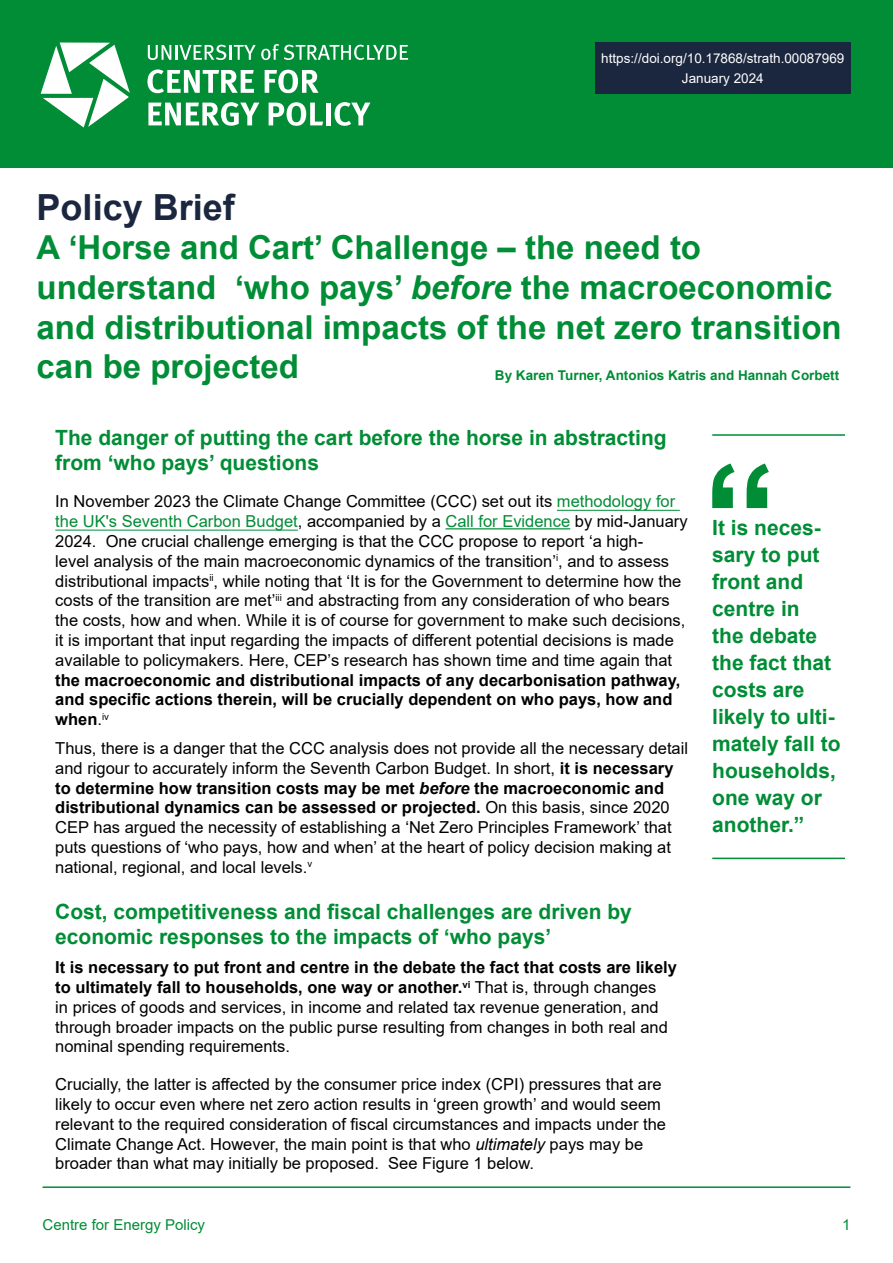
<style>
.page{position:relative;width:893px;height:1263px;background:#fff}
.page>*{position:absolute;margin:0;border:0;box-sizing:border-box;transform-origin:0 0}
.t1{font:36px "Arial Bold MT2";color:#1b263f}
.t2{font:33px/39.6px "Arial Bold MT2";color:#008d36}
.t3{font:21px/27px "Arial Bold MT2";color:#008d36}
.t4{font:700 21px "Arial";color:#008d36}
.t5{font:16.5px/19.8px "Arial MT2";color:#000}
.t6{font:16.5px/19.8px "Arial Bold MT2";color:#000}
.t7{font:16.5px "Arial";color:#000}
.t8{font:700 16.5px "Arial";color:#000}
.t9{font:15px "Arial MT2";color:#008d36}
.t10{font:13.5px/20.4px "Arial MT2";color:#fff;text-align:center}
.t11{font:13.5px "Arial Bold MT2";color:#008d36}
.s1{font-family:"Arial";font-weight:700;font-style:italic}
.s2{color:#008d36}
.s3{font-family:"Arial MT2"}
.s4{font-family:"Arial Bold MT2"}
.s5{font-family:"Arial";font-style:italic}
</style>
<div class="page">
<div style="left:0;top:0;width:893px;height:168px;background:#008d36"></div>
<svg style="left:148px;top:44px;width:260px;height:16px"></svg>
<svg style="left:147px;top:69px;width:107px;height:24px"></svg>
<svg style="left:265px;top:70px;width:54px;height:23px"></svg>
<svg style="left:148px;top:102px;width:111px;height:24px"></svg>
<svg style="left:269px;top:102px;width:54px;height:24px"></svg>
<div style="left:326px;top:103px;width:5px;height:22px;background:#fff"></div>
<svg style="left:335px;top:102px;width:35px;height:24px"></svg>
<svg style="left:41px;top:43px;width:89px;height:85px"></svg>
<hr style="left:43px;top:1186px;width:807px;height:2px;background:#008d36">
<div style="left:595px;top:43px;width:255px;height:51px;background:#1b263f"></div>
<hr style="left:557px;top:510px;width:123px;height:1px;background:#008d36">
<hr style="left:55px;top:530px;width:243px;height:1px;background:#008d36">
<hr style="left:445px;top:528px;width:125px;height:1px;background:#008d36">
<hr style="left:712px;top:434px;width:133px;height:2px;background:#008d36">
<hr style="left:712px;top:858px;width:133px;height:1px;background:#008d36">
<svg style="left:712px;top:463px;width:57px;height:45px"></svg>
<p class="t10" style="left:601px;top:48px;width:245px">https://doi.org/10.17868/strath.00087969<br>January 2024</p>
<h1 class="t1" style="left:37px;top:182px;width:200px">Policy Brief</h1>
<h2 class="t2" style="left:37px;top:228px;width:806px">A ‘Horse and Cart’ Challenge – the need to understand ‘who pays’ <span class="s1">before</span> the macroeconomic and distributional impacts of the net zero transition can be projected</h2>
<p class="t11" style="left:495px;top:365px;width:346px">By Karen Turner, Antonios Katris and Hannah Corbett</p>
<p class="t3" style="left:55px;top:425px;width:613px;line-height:25.2px">The danger of putting the cart before the horse in abstracting from ‘who pays’ questions</p>
<p class="t5" style="left:55px;top:491px;width:634px">In November 2023 the Climate Change Committee (CCC) set out its <span class="s2">methodology for the UK's Seventh Carbon Budget</span>, accompanied by a <span class="s2">Call for Evidence</span> by mid-January 2024. One crucial challenge emerging is that the CCC propose to report ‘a high-<br>level analysis of the main macroeconomic dynamics of the transition’<sup>i</sup>, and to assess distributional impacts<sup>ii</sup>, while noting that ‘It is for the Government to determine how the costs of the transition are met’<sup>iii</sup> and abstracting from any consideration of who bears the costs, how and when. While it is of course for government to make such decisions,</p>
<p class="t7" style="left:55px;top:629px;width:620px">it is important that input regarding the impacts of different potential decisions is made</p>
<p class="t5" style="left:55px;top:650px;width:618px">available to policymakers. Here, CEP’s research has shown time and time again that</p>
<p class="t6" style="left:55px;top:670px;width:626px">the macroeconomic and distributional impacts of any decarbonisation pathway,</p>
<p class="t8" style="left:55px;top:688px;width:619px">and specific actions therein, will be crucially dependent on who pays, how and</p>
<p class="t6" style="left:55px;top:710px;width:55px">when<span class="s3">.</span><sup>iv</sup></p>
<p class="t5" style="left:55px;top:738px;width:634px">Thus, there is a danger that the CCC analysis does not provide all the necessary detail and rigour to accurately inform the Seventh Carbon Budget. In short, <span class="s4">it is necessary</span></p>
<p class="t6" style="left:55px;top:778px;width:616px">to determine how transition costs may be met <span class="s1">before</span> the macroeconomic and distributional dynamics can be assessed or projected. <span class="s3">On this basis, since 2020</span></p>
<p class="t5" style="left:55px;top:817px;width:618px;text-align:justify">CEP has argued the necessity of establishing a ‘Net Zero Principles Framework’ that puts questions of ‘who pays, how and when’ at the heart of policy decision making at national, regional, and local levels.<sup>v</sup></p>
<p class="t4" style="left:55px;top:897px;width:578px">Cost, competitiveness and fiscal challenges are driven by</p>
<p class="t3" style="left:55px;top:924px;width:497px">economic responses to the impacts of ‘who pays’</p>
<p class="t6" style="left:55px;top:958px;width:623px">It is necessary to put front and centre in the debate the fact that costs are likely to ultimately fall to households, one way or another.<sup>vi</sup> <span class="s3">That is, through changes</span></p>
<p class="t5" style="left:55px;top:997px;width:614px">in prices of goods and services, in income and related tax revenue generation, and through broader impacts on the public purse resulting from changes in both real and nominal spending requirements.</p>
<p class="t7" style="left:55px;top:1073px;width:608px">Crucially, the latter is affected by the consumer price index (CPI) pressures that are</p>
<p class="t5" style="left:55px;top:1094px;width:607px">likely to occur even where net zero action results in ‘green growth’ and would seem</p>
<p class="t7" style="left:55px;top:1113px;width:612px">relevant to the required consideration of fiscal circumstances and impacts under the</p>
<p class="t5" style="left:55px;top:1134px;width:589px">Climate Change Act. However, the main point is that who <span class="s5">ultimately</span> pays may be broader than what may initially be proposed. See Figure 1 below.</p>
<p class="t3" style="left:712px;top:514px;width:130px">It is neces&shy;sary to put front and centre in<br>the debate the fact that costs are likely to ulti&shy;mately fall to households, one way or another.”</p>
<p class="t9" style="left:43px;top:1214px;width:164px">Centre for Energy Policy</p>
<p class="t9" style="left:842px;top:1214px;width:10px">1</p>
</div>
